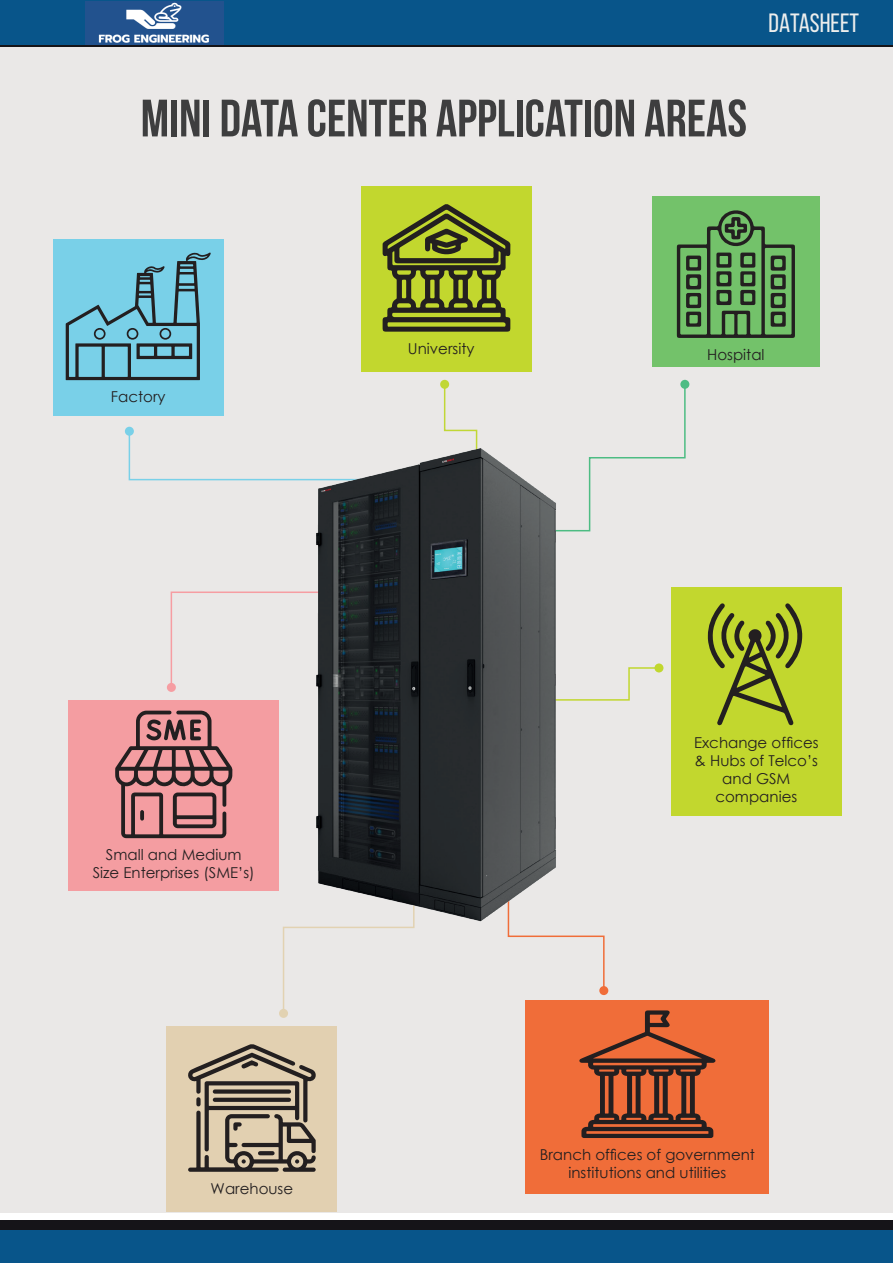
<style>
.page{position:relative;width:893px;height:1263px;background:#fff}
.page>*{position:absolute;margin:0;border:0;box-sizing:border-box;transform-origin:0 0}
.t1{font:52.5px "Bebas Neue";color:#3e3e3f}
.t2{font:26.4px "Bebas Neue";color:#edeeed}
.t3{font:15px/18px "Century Gothic";color:#231f20;text-align:center}
</style>
<div class="page">
<div style="left:0;top:0;width:893px;height:45px;background:#08558a"></div>
<div style="left:0;top:45px;width:893px;height:8px;background:#151418"></div>
<div style="left:0;top:1228px;width:893px;height:35px;background:#08558a"></div>
<div style="left:0;top:1220px;width:893px;height:10px;background:#151418"></div>
<div style="left:0;top:47px;width:893px;height:1165px;background:#eae8e7"></div>
<div style="left:361px;top:186px;width:171px;height:186px;background:#c2d72e"></div>
<div style="left:167px;top:1026px;width:170px;height:186px;background:#e2d0b1"></div>
<div style="left:53px;top:239px;width:170px;height:177px;background:#79d0e8"></div>
<div style="left:671px;top:587px;width:170px;height:228px;background:#c2d72e"></div>
<div style="left:526px;top:1000px;width:243px;height:194px;background:#f06d39"></div>
<div style="left:652px;top:197px;width:168px;height:170px;background:#73c26a"></div>
<svg style="left:128px;top:436px;width:181px;height:45px"></svg>
<div style="left:125px;top:427px;width:9px;height:9px;background:#79d0e8;border-radius:50%"></div>
<svg style="left:170px;top:591px;width:139px;height:92px"></svg>
<div style="left:167px;top:683px;width:9px;height:9px;background:#f69da2;border-radius:50%"></div>
<svg style="left:282px;top:922px;width:133px;height:87px"></svg>
<div style="left:279px;top:1009px;width:9px;height:9px;background:#e2d2b2;border-radius:50%"></div>
<svg style="left:443px;top:383px;width:7px;height:46px"></svg>
<div style="left:440px;top:380px;width:9px;height:9px;background:#c1d736;border-radius:50%"></div>
<svg style="left:565px;top:667px;width:95px;height:34px"></svg>
<div style="left:654px;top:663px;width:9px;height:9px;background:#c1d72f;border-radius:50%"></div>
<svg style="left:565px;top:389px;width:121px;height:143px"></svg>
<div style="left:680px;top:380px;width:9px;height:9px;background:#4dbc83;border-radius:50%"></div>
<svg style="left:507px;top:922px;width:98px;height:64px"></svg>
<div style="left:599px;top:986px;width:9px;height:9px;background:#f06d39;border-radius:50%"></div>
<svg style="left:579px;top:1010px;width:137px;height:128px"></svg>
<svg style="left:677px;top:210px;width:118px;height:128px"></svg>
<svg style="left:383px;top:204px;width:127px;height:128px"></svg>
<svg style="left:188px;top:1044px;width:128px;height:128px"></svg>
<svg style="left:66px;top:252px;width:145px;height:128px"></svg>
<img style="left:309px;top:429px;width:256px;height:493px">
<div style="left:69px;top:700px;width:210px;height:190px;background:#f49da1"></div>
<svg style="left:115px;top:711px;width:117px;height:127px"></svg>
<svg style="left:708px;top:603px;width:94px;height:122px"></svg>
<img style="left:85px;top:1px;width:138px;height:44px">
<h2 class="t2" style="left:768px;top:8px;width:92px">DATASHEET</h2>
<h1 class="t1" style="left:141px;top:89px;width:608px">MINI DATA CENTER APPLICATION AREAS</h1>
<p class="t3" style="left:111px;top:387px;width:56px">Factory</p>
<p class="t3" style="left:408px;top:339px;width:68px">University</p>
<p class="t3" style="left:707px;top:345px;width:59px">Hospital</p>
<p class="t3" style="left:93px;top:845px;width:164px">Small and Medium<br>Size Enterprises (SME’s)</p>
<p class="t3" style="left:211px;top:1179px;width:84px">Warehouse</p>
<p class="t3" style="left:694px;top:733px;width:126px">Exchange offices &amp; Hubs of Telco’s and GSM companies</p>
<p class="t3" style="left:540px;top:1145px;width:217px">Branch offices of government institutions and utilities</p>
</div>
